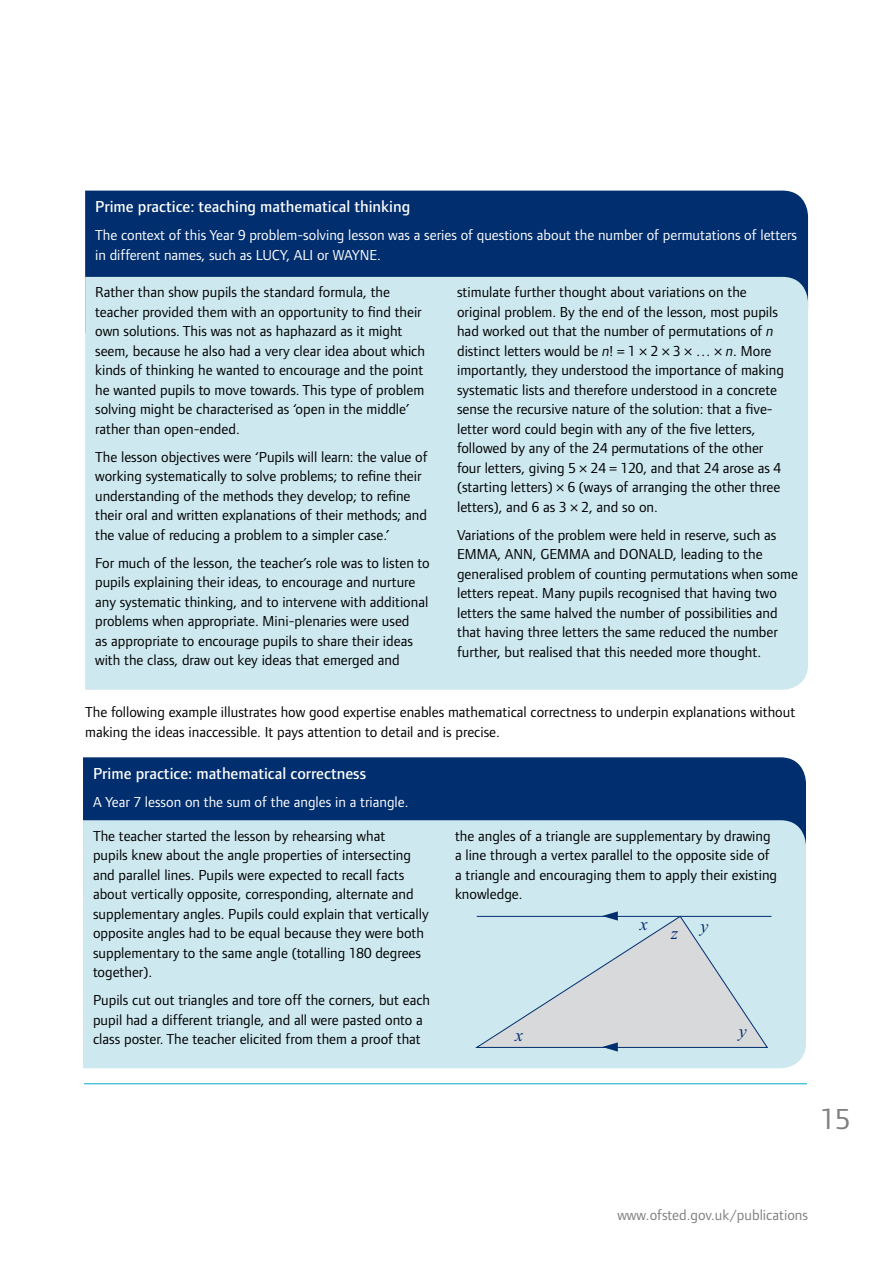
<style>
.page{position:relative;width:893px;height:1263px;background:#fff}
.page>*{position:absolute;margin:0;border:0;box-sizing:border-box;transform-origin:0 0}
.t1{font:30px "Foundry Form Sans";color:#807f83}
.t2{font:italic 18px "Times New Roman";color:#002e6e}
.t3{font:500 16.5px "Foundry Form Sans";color:#fff}
.t4{font:15px/19.5px "Foundry Form Sans";color:#000}
.t5{font:15px/19.5px "Foundry Form Sans";color:#fff}
.t6{font:15px "Foundry Form Sans";color:#807f83}
.s1{font-style:italic}
</style>
<div class="page">
<hr style="left:84px;top:1083px;width:723px;height:1px;background:#00aac8">
<div style="left:85px;top:191px;width:723px;height:86px;background:#002e6e"></div>
<div style="left:85px;top:277px;width:723px;height:413px;background:#cde8ef"></div>
<div style="left:83px;top:757px;width:723px;height:63px;background:#002e6e"></div>
<div style="left:83px;top:820px;width:723px;height:248px;background:#cde8ef"></div>
<hr style="left:477px;top:916px;width:294px;height:1px;background:#002e6e">
<svg style="left:476px;top:911px;width:293px;height:140px;background:#ccdce2"></svg>
<p class="t3" style="left:95px;top:197px;width:317px">Prime practice: teaching mathematical thinking</p>
<p class="t5" style="left:95px;top:225px;width:703px">The context of this Year 9 problem-solving lesson was a series of questions about the number of permutations of letters in different names, such as LUCY, ALI or WAYNE.</p>
<p class="t4" style="left:95px;top:282px;width:331px">Rather than show pupils the standard formula, the teacher provided them with an opportunity to find their own solutions. This was not as haphazard as it might seem, because he also had a very clear idea about which kinds of thinking he wanted to encourage and the point he wanted pupils to move towards. This type of problem solving might be characterised as ‘open in the middle’ rather than open-ended.</p>
<p class="t4" style="left:95px;top:447px;width:334px">The lesson objectives were ‘Pupils will learn: the value of working systematically to solve problems; to refine their understanding of the methods they develop; to refine their oral and written explanations of their methods; and the value of reducing a problem to a simpler case.’</p>
<p class="t4" style="left:95px;top:553px;width:336px">For much of the lesson, the teacher’s role was to listen to pupils explaining their ideas, to encourage and nurture any systematic thinking, and to intervene with additional problems when appropriate. Mini-plenaries were used<br>as appropriate to encourage pupils to share their ideas with the class, draw out key ideas that emerged and</p>
<p class="t4" style="left:457px;top:282px;width:328px">stimulate further thought about variations on the original problem. By the end of the lesson, most pupils had worked out that the number of permutations of <span class="s1">n </span>distinct letters would be <span class="s1">n</span>! = 1 × 2 × 3 × … × <span class="s1">n</span>. More importantly, they understood the importance of making systematic lists and therefore understood in a concrete sense the recursive nature of the solution: that a five&shy;letter word could begin with any of the five letters, followed by any of the 24 permutations of the other four letters, giving 5 × 24 = 120, and that 24 arose as 4 (starting letters) × 6 (ways of arranging the other three letters), and 6 as 3 × 2, and so on.</p>
<p class="t4" style="left:457px;top:525px;width:342px">Variations of the problem were held in reserve, such as EMMA, ANN, GEMMA and DONALD, leading to the generalised problem of counting permutations when some letters repeat. Many pupils recognised that having two letters the same halved the number of possibilities and that having three letters the same reduced the number further, but realised that this needed more thought.</p>
<p class="t4" style="left:85px;top:702px;width:712px">The following example illustrates how good expertise enables mathematical correctness to underpin explanations without making the ideas inaccessible. It pays attention to detail and is precise.</p>
<p class="t3" style="left:93px;top:764px;width:275px">Prime practice: mathematical correctness</p>
<p class="t5" style="left:93px;top:792px;width:317px">A Year 7 lesson on the sum of the angles in a triangle.</p>
<p class="t4" style="left:93px;top:826px;width:337px">The teacher started the lesson by rehearsing what<br>pupils knew about the angle properties of intersecting and parallel lines. Pupils were expected to recall facts about vertically opposite, corresponding, alternate and supplementary angles. Pupils could explain that vertically opposite angles had to be equal because they were both supplementary to the same angle (totalling 180 degrees together).</p>
<p class="t4" style="left:93px;top:990px;width:339px">Pupils cut out triangles and tore off the corners, but each pupil had a different triangle, and all were pasted onto a class poster. The teacher elicited from them a proof that</p>
<p class="t4" style="left:455px;top:826px;width:324px">the angles of a triangle are supplementary by drawing a line through a vertex parallel to the opposite side of a triangle and encouraging them to apply their existing knowledge.</p>
<p class="t2" style="left:640px;top:912px;width:9px">x</p>
<p class="t2" style="left:671px;top:917px;width:39px">z y</p>
<p class="t2" style="left:515px;top:1022px;width:9px">x</p>
<p class="t2" style="left:739px;top:1018px;width:9px">y</p>
<h1 class="t1" style="left:820px;top:1102px;width:31px">15</h1>
<p class="t6" style="left:617px;top:1207px;width:192px">www.ofsted.gov.uk/publications</p>
</div>
